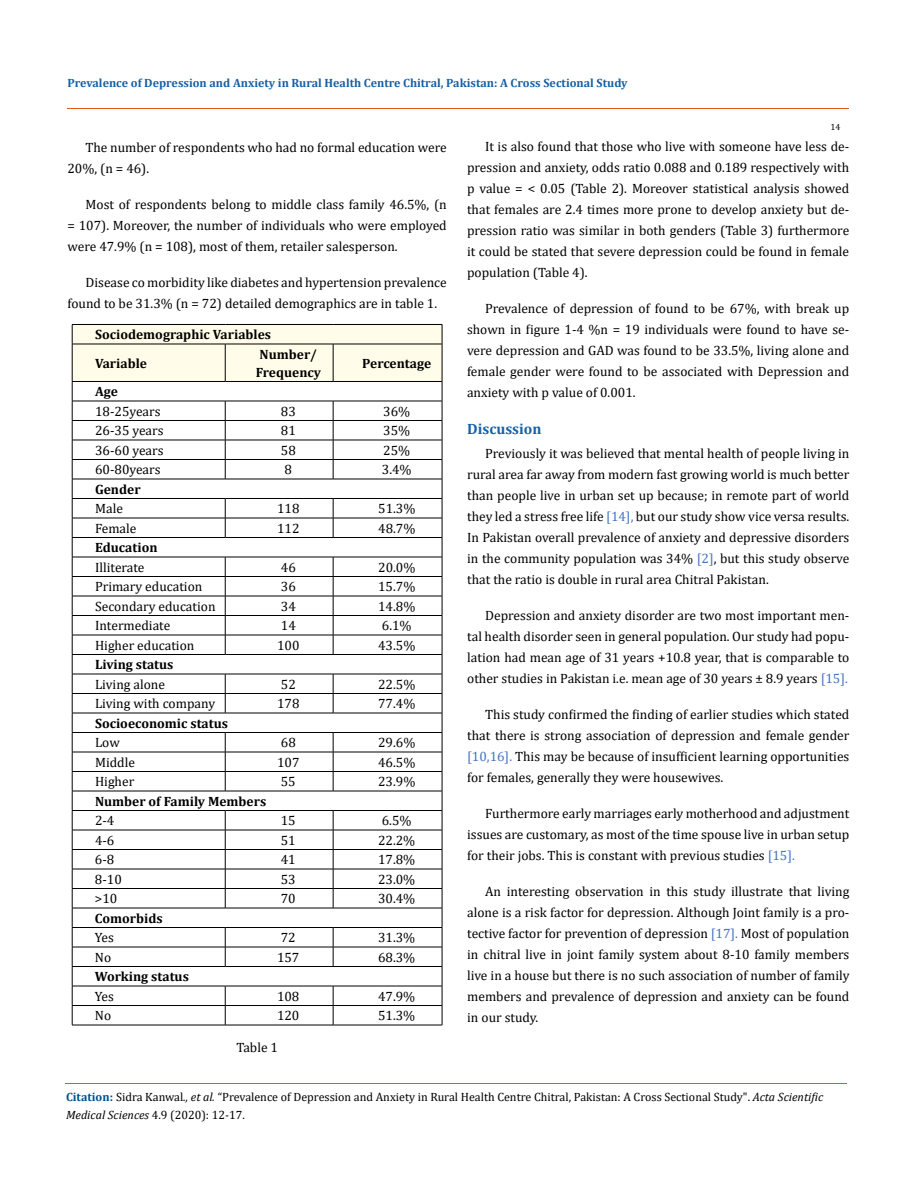
<style>
.page{position:relative;width:917px;height:1188px;background:#fff}
.page>*{position:absolute;margin:0;border:0;box-sizing:border-box;transform-origin:0 0}
.t1{font:700 15px "Cambria";color:#1560a6}
.t2{font:13.5px/21px "Cambria";color:#000;text-align:justify}
.t3{font:700 13.5px/28.5px "Cambria";color:#000}
.t4{font:12px/18px "Cambria";color:#000}
.t5{font:700 12px "Cambria";color:#1560a6}
.t6{font:9px "Cambria";color:#000}
.s1{color:#4472c4}
.s2{font-weight:700;color:#035089}
.s3{font-style:italic}
</style>
<div class="page">
<hr style="left:67px;top:109px;width:782px;height:1px;background:#e05d1a">
<svg style="left:72px;top:324px;width:371px;height:701px"></svg>
<hr style="left:72px;top:1025px;width:153px;height:1px;background:#000">
<hr style="left:225px;top:1025px;width:108px;height:1px;background:#000">
<hr style="left:333px;top:1025px;width:109px;height:1px;background:#000">
<hr style="left:65px;top:1084px;width:781px;height:1px;background:#e05d1a">
<p class="t5" style="left:68px;top:75px;width:561px">Prevalence of Depression and Anxiety in Rural Health Centre Chitral, Pakistan: A Cross Sectional Study</p>
<p class="t6" style="left:830px;top:122px;width:11px">14</p>
<p class="t2" style="left:67px;top:136px;width:381px;text-indent:18px">The number of respondents who had no formal education were<br>20%, (n = 46).</p>
<p class="t2" style="left:67px;top:193px;width:381px;text-indent:18px">Most of respondents belong to middle class family 46.5%, (n = 107). Moreover, the number of individuals who were employed were 47.9% (n = 108), most of them, retailer salesperson.</p>
<p class="t2" style="left:67px;top:271px;width:381px;text-indent:18px">Disease co morbidity like diabetes and hypertension prevalence found to be 31.3% (n = 72) detailed demographics are in table 1.</p>
<p class="t3" style="left:95px;top:320px;width:177px">Sociodemographic Variables<br>Variable</p>
<p class="t3" style="left:256px;top:345px;width:67px;line-height:18px">Number/<br>Frequency</p>
<p class="t3" style="left:362px;top:349px;width:71px">Percentage</p>
<p class="t3" style="left:95px;top:377px;width:24px">Age</p>
<p class="t2" style="left:95px;top:401px;width:67px">18-25years</p>
<p class="t2" style="left:281px;top:401px;width:16px">83</p>
<p class="t2" style="left:383px;top:401px;width:28px">36%</p>
<p class="t2" style="left:95px;top:420px;width:70px">26-35 years</p>
<p class="t2" style="left:281px;top:420px;width:16px">81</p>
<p class="t2" style="left:383px;top:420px;width:28px">35%</p>
<p class="t2" style="left:95px;top:440px;width:70px">36-60 years</p>
<p class="t2" style="left:281px;top:440px;width:16px">58</p>
<p class="t2" style="left:383px;top:440px;width:28px">25%</p>
<p class="t2" style="left:95px;top:459px;width:67px">60-80years</p>
<p class="t2" style="left:284px;top:459px;width:9px">8</p>
<p class="t2" style="left:382px;top:459px;width:31px">3.4%</p>
<p class="t3" style="left:95px;top:475px;width:47px">Gender</p>
<p class="t2" style="left:95px;top:498px;width:29px">Male</p>
<p class="t2" style="left:277px;top:498px;width:24px">118</p>
<p class="t2" style="left:378px;top:498px;width:39px">51.3%</p>
<p class="t2" style="left:95px;top:518px;width:43px">Female</p>
<p class="t2" style="left:277px;top:518px;width:24px">112</p>
<p class="t2" style="left:378px;top:518px;width:39px">48.7%</p>
<p class="t3" style="left:95px;top:533px;width:64px">Education</p>
<p class="t2" style="left:95px;top:557px;width:51px">Illiterate</p>
<p class="t2" style="left:281px;top:557px;width:16px">46</p>
<p class="t2" style="left:378px;top:557px;width:39px">20.0%</p>
<p class="t2" style="left:95px;top:576px;width:109px">Primary education</p>
<p class="t2" style="left:281px;top:576px;width:16px">36</p>
<p class="t2" style="left:378px;top:576px;width:39px">15.7%</p>
<p class="t2" style="left:95px;top:596px;width:122px">Secondary education</p>
<p class="t2" style="left:281px;top:596px;width:16px">34</p>
<p class="t2" style="left:378px;top:596px;width:39px">14.8%</p>
<p class="t2" style="left:95px;top:615px;width:77px">Intermediate</p>
<p class="t2" style="left:281px;top:615px;width:16px">14</p>
<p class="t2" style="left:382px;top:615px;width:31px">6.1%</p>
<p class="t2" style="left:95px;top:635px;width:101px">Higher education</p>
<p class="t2" style="left:277px;top:635px;width:24px">100</p>
<p class="t2" style="left:378px;top:635px;width:39px">43.5%</p>
<p class="t3" style="left:95px;top:650px;width:80px">Living status</p>
<p class="t2" style="left:95px;top:674px;width:71px">Living alone</p>
<p class="t2" style="left:281px;top:674px;width:16px">52</p>
<p class="t2" style="left:378px;top:674px;width:39px">22.5%</p>
<p class="t2" style="left:95px;top:693px;width:122px">Living with company</p>
<p class="t2" style="left:277px;top:693px;width:24px">178</p>
<p class="t2" style="left:378px;top:693px;width:39px">77.4%</p>
<p class="t3" style="left:95px;top:709px;width:134px">Socioeconomic status</p>
<p class="t2" style="left:95px;top:732px;width:26px">Low</p>
<p class="t2" style="left:281px;top:732px;width:16px">68</p>
<p class="t2" style="left:378px;top:732px;width:39px">29.6%</p>
<p class="t2" style="left:95px;top:752px;width:41px">Middle</p>
<p class="t2" style="left:277px;top:752px;width:24px">107</p>
<p class="t2" style="left:378px;top:752px;width:39px">46.5%</p>
<p class="t2" style="left:95px;top:771px;width:41px">Higher</p>
<p class="t2" style="left:281px;top:771px;width:16px">55</p>
<p class="t2" style="left:378px;top:771px;width:39px">23.9%</p>
<p class="t3" style="left:95px;top:787px;width:173px">Number of Family Members</p>
<p class="t2" style="left:95px;top:810px;width:21px">2-4</p>
<p class="t2" style="left:281px;top:810px;width:16px">15</p>
<p class="t2" style="left:382px;top:810px;width:31px">6.5%</p>
<p class="t2" style="left:95px;top:830px;width:21px">4-6</p>
<p class="t2" style="left:281px;top:830px;width:16px">51</p>
<p class="t2" style="left:378px;top:830px;width:39px">22.2%</p>
<p class="t2" style="left:95px;top:849px;width:21px">6-8</p>
<p class="t2" style="left:281px;top:849px;width:16px">41</p>
<p class="t2" style="left:378px;top:849px;width:39px">17.8%</p>
<p class="t2" style="left:95px;top:869px;width:28px">8-10</p>
<p class="t2" style="left:281px;top:869px;width:16px">53</p>
<p class="t2" style="left:378px;top:869px;width:39px">23.0%</p>
<p class="t2" style="left:95px;top:888px;width:24px">&gt;10</p>
<p class="t2" style="left:281px;top:888px;width:16px">70</p>
<p class="t2" style="left:378px;top:888px;width:39px">30.4%</p>
<p class="t3" style="left:95px;top:904px;width:69px">Comorbids</p>
<p class="t2" style="left:95px;top:927px;width:20px">Yes</p>
<p class="t2" style="left:281px;top:927px;width:16px">72</p>
<p class="t2" style="left:378px;top:927px;width:39px">31.3%</p>
<p class="t2" style="left:95px;top:947px;width:18px">No</p>
<p class="t2" style="left:277px;top:947px;width:24px">157</p>
<p class="t2" style="left:378px;top:947px;width:39px">68.3%</p>
<p class="t3" style="left:95px;top:962px;width:95px">Working status</p>
<p class="t2" style="left:95px;top:986px;width:20px">Yes</p>
<p class="t2" style="left:277px;top:986px;width:24px">108</p>
<p class="t2" style="left:378px;top:986px;width:39px">47.9%</p>
<p class="t2" style="left:95px;top:1005px;width:18px">No</p>
<p class="t2" style="left:277px;top:1005px;width:24px">120</p>
<p class="t2" style="left:378px;top:1005px;width:39px">51.3%</p>
<p class="t2" style="left:236px;top:1037px;width:43px">Table 1</p>
<p class="t2" style="left:467px;top:136px;width:384px;text-indent:18px">It is also found that those who live with someone have less de&shy;pression and anxiety, odds ratio 0.088 and 0.189 respectively with p value = &lt; 0.05 (Table 2). Moreover statistical analysis showed that females are 2.4 times more prone to develop anxiety but de&shy;pression ratio was similar in both genders (Table 3) furthermore it could be stated that severe depression could be found in female population (Table 4).</p>
<p class="t2" style="left:467px;top:298px;width:384px;text-indent:18px">Prevalence of depression of found to be 67%, with break up shown in figure 1-4 %n = 19 individuals were found to have se&shy;vere depression and GAD was found to be 33.5%, living alone and female gender were found to be associated with Depression and anxiety with p value of 0.001.</p>
<p class="t1" style="left:467px;top:418px;width:76px">Discussion</p>
<p class="t2" style="left:467px;top:442px;width:384px;text-indent:18px">Previously it was believed that mental health of people living in rural area far away from modern fast growing world is much better than people live in urban set up because; in remote part of world they led a stress free life <span class="s1">[14],</span> but our study show vice versa results.<br>In Pakistan overall prevalence of anxiety and depressive disorders in the community population was 34% <span class="s1">[2]</span>, but this study observe that the ratio is double in rural area Chitral Pakistan.</p>
<p class="t2" style="left:467px;top:604px;width:384px;text-indent:18px">Depression and anxiety disorder are two most important men&shy;tal health disorder seen in general population. Our study had popu&shy;lation had mean age of 31 years +10.8 year, that is comparable to other studies in Pakistan i.e. mean age of 30 years ± 8.9 years <span class="s1">[15].</span></p>
<p class="t2" style="left:467px;top:703px;width:384px;text-indent:18px">This study confirmed the finding of earlier studies which stated that there is strong association of depression and female gender <span class="s1">[10,16].</span> This may be because of insufficient learning opportunities for females, generally they were housewives.</p>
<p class="t2" style="left:467px;top:802px;width:384px;text-indent:18px">Furthermore early marriages early motherhood and adjustment issues are customary, as most of the time spouse live in urban setup for their jobs. This is constant with previous studies <span class="s1">[15].</span></p>
<p class="t2" style="left:467px;top:880px;width:384px;text-indent:18px">An interesting observation in this study illustrate that living alone is a risk factor for depression. Although Joint family is a pro&shy;tective factor for prevention of depression <span class="s1">[17].</span> Most of population in chitral live in joint family system about 8-10 family members live in a house but there is no such association of number of family members and prevalence of depression and anxiety can be found in our study.</p>
<p class="t4" style="left:66px;top:1088px;width:758px"><span class="s2">Citation:</span> Sidra Kanwal<span class="s3">., et al.</span> “Prevalence of Depression and Anxiety in Rural Health Centre Chitral, Pakistan: A Cross Sectional Study". <span class="s3">Acta Scientific<br>Medical Sciences</span> 4.9 (2020): 12-17.</p>
</div>
